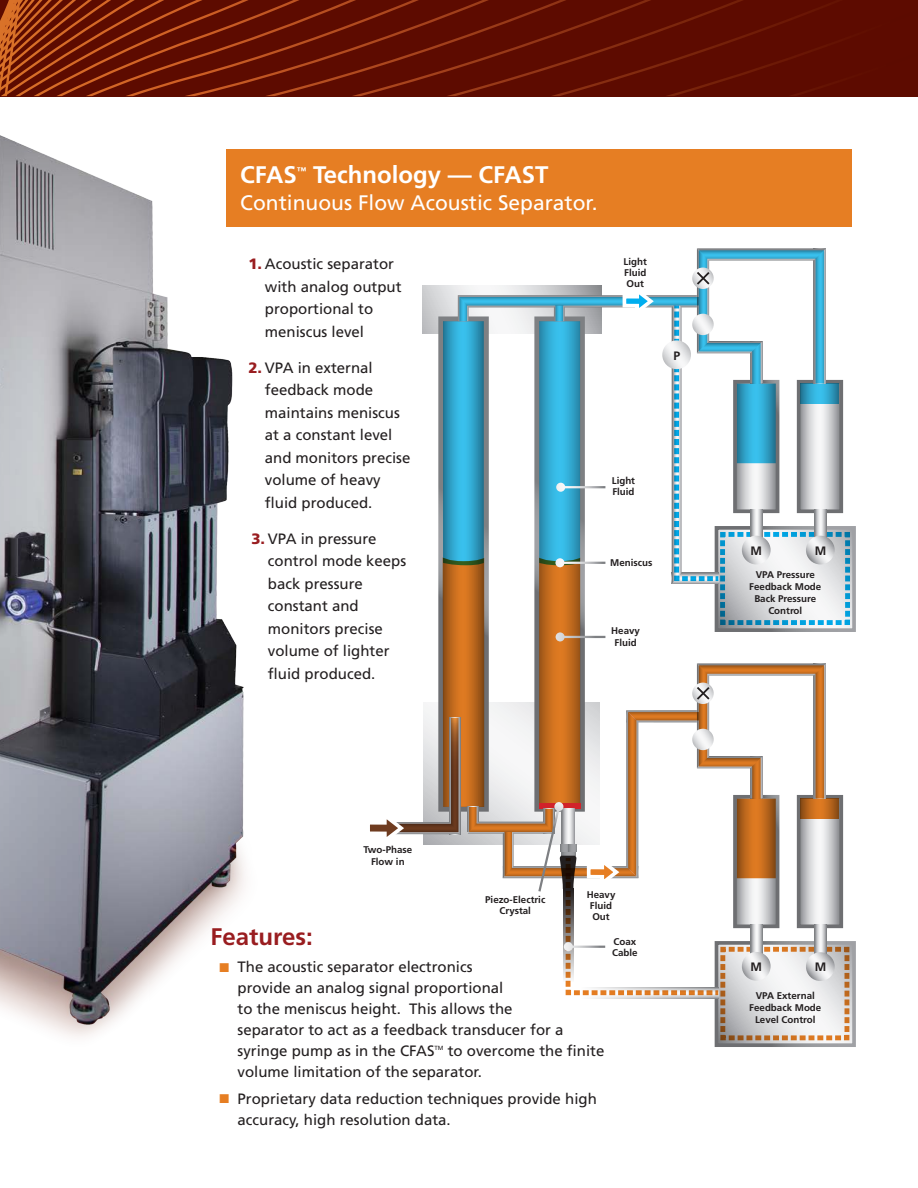
<style>
.page{position:relative;width:918px;height:1188px;background:#fff}
.page>*{position:absolute;margin:0;border:0;box-sizing:border-box;transform-origin:0 0}
.t1{font:700 24px "Frutiger LT Std";color:#fff}
.t2{font:700 24px "Frutiger LT Std";color:#991d20}
.t3{font:21px "Frutiger LT Std";color:#fff}
.t4{font:15px/22.5px "Frutiger LT Std";color:#231f20}
.t5{font:700 12.15px "Frutiger LT Std";color:#231f20}
.t6{font:700 9.75px/10.9px "Frutiger LT Std";color:#231f20;text-align:center}
.t7{font:700 9.6px "Frutiger LT Std";color:#fff}
.t8{font:6px "Frutiger LT Std";color:#231f20}
.s1{font-weight:900;color:#991d20}
.s2{color:#e67e23}
</style>
<div class="page">
<div style="left:0;top:0;width:918px;height:96px;background:#5d0b00"></div>
<svg style="left:0;top:0;width:815px;height:96px"></svg>
<div style="left:227px;top:149px;width:625px;height:78px;background:#e67e23"></div>
<img style="left:0;top:135px;width:244px;height:902px">
<svg style="left:370px;top:248px;width:482px;height:794px"></svg>
<p class="t1" style="left:240px;top:161px;width:58px">CFAS</p>
<p class="t7" style="left:297px;top:165px;width:11px">™</p>
<p class="t1" style="left:313px;top:161px;width:237px">Technology — CFAST</p>
<p class="t3" style="left:240px;top:191px;width:359px">Continuous Flow Acoustic Separator.</p>
<p class="t4" style="left:265px;top:253px;width:138px;text-indent:-16px"><span class="s1">1.</span> Acoustic separator with analog output proportional to meniscus level</p>
<p class="t4" style="left:265px;top:356px;width:147px;text-indent:-16px"><span class="s1">2.</span> VPA in external feedback mode maintains meniscus at a constant level and monitors precise volume of heavy fluid produced.</p>
<p class="t4" style="left:268px;top:527px;width:140px;text-indent:-16px"><span class="s1">3.</span> VPA in pressure control mode keeps back pressure constant and monitors precise volume of lighter fluid produced.</p>
<p class="t6" style="left:624px;top:256px;width:25px;text-align:justify">Light Fluid Out</p>
<p class="t6" style="left:612px;top:474px;width:25px;line-height:11.7px;text-align:left">Light<br>Fluid</p>
<p class="t6" style="left:610px;top:557px;width:44px">Meniscus</p>
<p class="t6" style="left:611px;top:625px;width:30px;line-height:11.7px">Heavy<br>Fluid</p>
<p class="t5" style="left:674px;top:348px;width:8px">P</p>
<p class="t6" style="left:363px;top:843px;width:50px;line-height:12.5px">Two-Phase<br>Flow in</p>
<p class="t6" style="left:485px;top:893px;width:62px;line-height:11.6px">Piezo-Electric<br>Crystal</p>
<p class="t6" style="left:587px;top:889px;width:30px">Heavy<br>Fluid<br>Out</p>
<p class="t2" style="left:211px;top:922px;width:104px">Features:</p>
<p class="t4" style="left:238px;top:957px;width:327px;line-height:21px;text-indent:-18px"><span class="s2">■</span> The acoustic separator electronics<br>provide an analog signal proportional<br>to the meniscus height. This allows the separator to act as a feedback transducer for a syringe pump as in the CFAS</p>
<p class="t4" style="left:238px;top:1041px;width:368px;line-height:21px;text-indent:210px">to overcome the finite volume limitation of the separator.</p>
<p class="t4" style="left:238px;top:1088px;width:361px;line-height:21px;text-indent:-18px"><span class="s2">■</span> Proprietary data reduction techniques provide high accuracy, high resolution data.</p>
<p class="t8" style="left:435px;top:1045px;width:10px">TM</p>
<p class="t6" style="left:612px;top:936px;width:27px;line-height:11.6px;text-align:left">Coax<br>Cable</p>
<p class="t5" style="left:751px;top:543px;width:13px">M</p>
<p class="t5" style="left:815px;top:543px;width:13px">M</p>
<p class="t6" style="left:756px;top:569px;width:61px">VPA Pressure</p>
<p class="t6" style="left:749px;top:581px;width:74px">Feedback Mode</p>
<p class="t6" style="left:754px;top:593px;width:63px">Back Pressure</p>
<p class="t6" style="left:768px;top:605px;width:35px">Control</p>
<p class="t5" style="left:751px;top:960px;width:13px">M</p>
<p class="t5" style="left:815px;top:960px;width:13px">M</p>
<p class="t6" style="left:756px;top:990px;width:61px">VPA External</p>
<p class="t6" style="left:749px;top:1002px;width:74px">Feedback Mode</p>
<p class="t6" style="left:755px;top:1014px;width:62px">Level Control</p>
</div>
